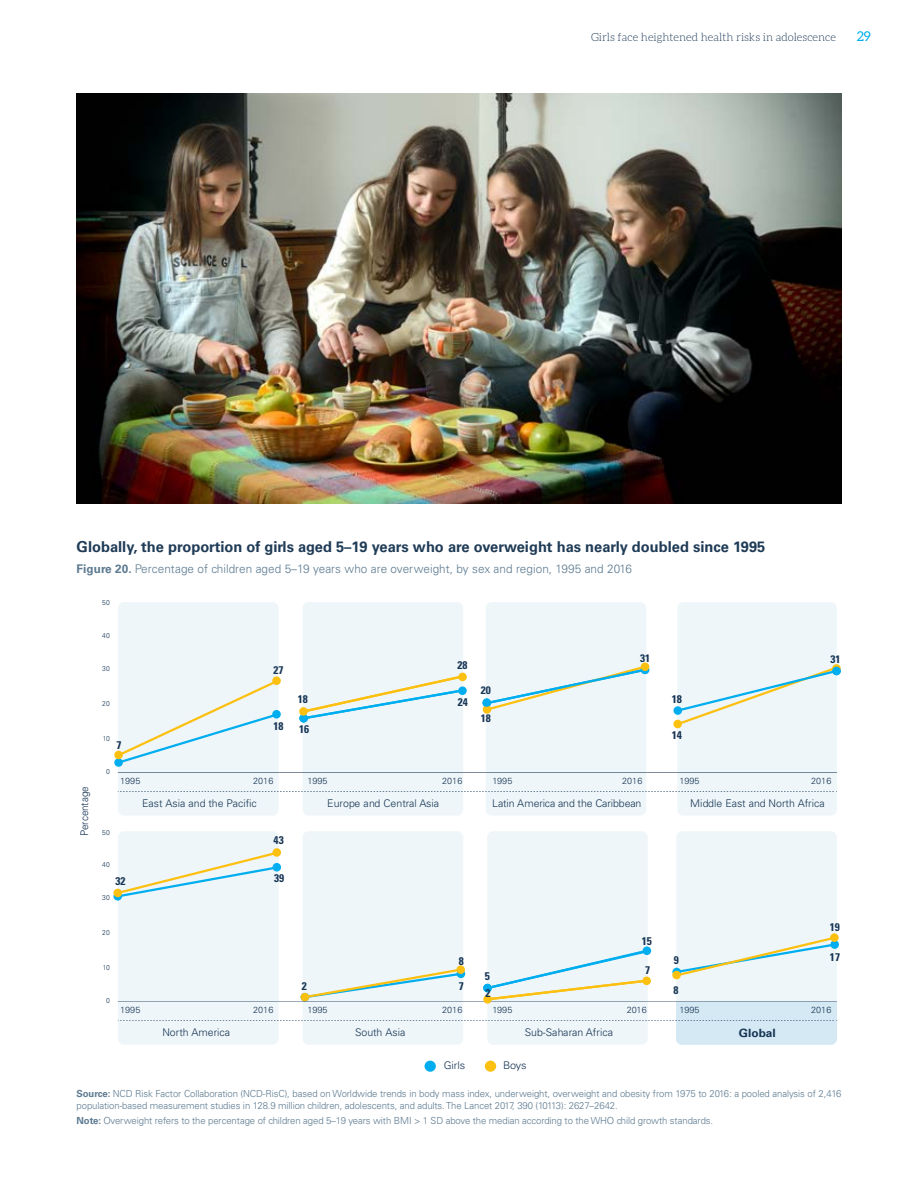
<style>
.page{position:relative;width:918px;height:1188px;background:#fff}
.page>*{position:absolute;margin:0;border:0;box-sizing:border-box;transform-origin:0 0}
.t1{font:700 15px "Univers LT Std";color:#1f3b56}
.t2{font:13.5px "Aleo";color:#00aeef}
.t3{font:300 12px "Univers LT Std";letter-spacing:.005em;color:#5c7a90}
.t4{font:700 11.4px "Univers LT Std";color:#163454;scale:1.04 1}
.t5{font:300 11.25px "Aleo";color:#1f3b56}
.t6{font:700 condensed 11.1px "Univers LT Std";color:#163454}
.t7{font:700 condensed 11.1px "Univers LT Std";color:#163454;scale:1.04 1}
.t8{font:700 condensed 10.8px "Univers LT Std";color:#163454;scale:1.04 1}
.t9{font:300 10.5px "Univers LT Std";color:#163454}
.t10{font:300 10.5px "Univers LT Std";color:#163454;scale:.94 1}
.t11{font:300 10.5px "Univers LT Std";color:#163454;scale:1.04 1}
.t12{font:300 9.75px/12px "Univers LT Std";letter-spacing:-.01em;color:#5c7a90}
.t13{font:300 8.85px "Univers LT Std";letter-spacing:-.005em;color:#163454}
.t14{font:300 6.9px "Univers LT Std";color:#163454}
.s1{font-weight:700}
</style>
<div class="page">
<img style="left:77px;top:94px;width:764px;height:409px">
<div style="left:676px;top:831px;width:161px;height:214px;background:#eff6f9;border-radius:6px"></div>
<div style="left:487px;top:831px;width:161px;height:214px;background:#eff6f9;border-radius:6px"></div>
<div style="left:303px;top:831px;width:160px;height:214px;background:#eff6f9;border-radius:6px"></div>
<div style="left:118px;top:831px;width:161px;height:214px;background:#eff6f9;border-radius:6px"></div>
<div style="left:677px;top:602px;width:160px;height:214px;background:#eff6f9;border-radius:6px"></div>
<div style="left:486px;top:602px;width:160px;height:214px;background:#eff6f9;border-radius:6px"></div>
<div style="left:303px;top:602px;width:160px;height:214px;background:#eff6f9;border-radius:6px"></div>
<div style="left:118px;top:602px;width:161px;height:214px;background:#eff6f9;border-radius:6px"></div>
<svg style="left:458px;top:686px;width:9px;height:9px"></svg>
<svg style="left:113px;top:892px;width:9px;height:9px"></svg>
<svg style="left:115px;top:851px;width:166px;height:48px"></svg>
<div style="left:113px;top:889px;width:9px;height:8px;background:#fcc011;border-radius:50%"></div>
<div style="left:273px;top:848px;width:8px;height:9px;background:#fcc011;border-radius:50%"></div>
<svg style="left:830px;top:940px;width:9px;height:9px"></svg>
<svg style="left:114px;top:758px;width:9px;height:9px"></svg>
<svg style="left:116px;top:682px;width:165px;height:83px"></svg>
<svg style="left:299px;top:714px;width:9px;height:9px"></svg>
<svg style="left:301px;top:674px;width:163px;height:47px"></svg>
<svg style="left:490px;top:665px;width:158px;height:46px"></svg>
<div style="left:641px;top:666px;width:8px;height:8px;background:#00aeef;border-radius:50%"></div>
<svg style="left:675px;top:668px;width:163px;height:59px"></svg>
<div style="left:674px;top:706px;width:8px;height:9px;background:#00aeef;border-radius:50%"></div>
<svg style="left:118px;top:937px;width:719px;height:108px"></svg>
<hr style="left:118px;top:1002px;width:719px;height:1px;background:#163454">
<svg style="left:118px;top:791px;width:719px;height:1px"></svg>
<div style="left:485px;top:1061px;width:11px;height:11px;background:#fcc011;border-radius:50%"></div>
<div style="left:425px;top:1061px;width:11px;height:11px;background:#00aeef;border-radius:50%"></div>
<div style="left:456px;top:965px;width:9px;height:9px;background:#fcc011;border-radius:50%"></div>
<div style="left:483px;top:995px;width:9px;height:9px;background:#fcc011;border-radius:50%"></div>
<div style="left:642px;top:977px;width:9px;height:8px;background:#fcc011;border-radius:50%"></div>
<div style="left:672px;top:971px;width:9px;height:8px;background:#fcc011;border-radius:50%"></div>
<div style="left:830px;top:933px;width:9px;height:9px;background:#fcc011;border-radius:50%"></div>
<hr style="left:118px;top:772px;width:719px;height:1px;background:#163454">
<div style="left:114px;top:751px;width:9px;height:8px;background:#fcc011;border-radius:50%"></div>
<div style="left:272px;top:676px;width:9px;height:9px;background:#fcc011;border-radius:50%"></div>
<div style="left:299px;top:707px;width:9px;height:9px;background:#fcc011;border-radius:50%"></div>
<div style="left:458px;top:673px;width:9px;height:8px;background:#fcc011;border-radius:50%"></div>
<div style="left:483px;top:705px;width:8px;height:9px;background:#fcc011;border-radius:50%"></div>
<div style="left:641px;top:662px;width:8px;height:9px;background:#fcc011;border-radius:50%"></div>
<div style="left:482px;top:698px;width:9px;height:9px;background:#00aeef;border-radius:50%"></div>
<div style="left:673px;top:720px;width:9px;height:8px;background:#fcc011;border-radius:50%"></div>
<svg style="left:832px;top:664px;width:9px;height:9px"></svg>
<div style="left:832px;top:667px;width:9px;height:8px;background:#00aeef;border-radius:50%"></div>
<p class="t5" style="left:591px;top:31px;width:246px">Girls face heightened health risks in adolescence</p>
<h2 class="t2" style="left:857px;top:28px;width:16px">29</h2>
<p class="t1" style="left:77px;top:538px;width:690px">Globally, the proportion of girls aged 5–19 years who are overweight has nearly doubled since 1995</p>
<p class="t3" style="left:77px;top:562px;width:557px"><span class="s1">Figure 20.</span> Percentage of children aged 5–19 years who are overweight, by sex and region, 1995 and 2016</p>
<p class="t14" style="left:102px;top:599px;width:9px">50</p>
<p class="t14" style="left:102px;top:631px;width:9px">40</p>
<p class="t14" style="left:102px;top:664px;width:9px">30</p>
<p class="t14" style="left:102px;top:699px;width:9px">20</p>
<p class="t14" style="left:103px;top:734px;width:9px">10</p>
<p class="t6" style="left:116px;top:738px;width:7px">7</p>
<p class="t14" style="left:106px;top:767px;width:5px">0</p>
<p class="t6" style="left:274px;top:663px;width:12px">27</p>
<p class="t6" style="left:274px;top:719px;width:12px">18</p>
<p class="t6" style="left:298px;top:692px;width:12px">18</p>
<p class="t6" style="left:299px;top:722px;width:12px">16</p>
<p class="t6" style="left:458px;top:658px;width:12px">28</p>
<p class="t6" style="left:458px;top:695px;width:12px">24</p>
<p class="t8" style="left:481px;top:683px;width:11px">20</p>
<p class="t8" style="left:481px;top:711px;width:11px">18</p>
<p class="t8" style="left:640px;top:651px;width:11px">31</p>
<p class="t7" style="left:672px;top:692px;width:11px">18</p>
<p class="t7" style="left:672px;top:728px;width:11px">14</p>
<p class="t8" style="left:831px;top:652px;width:11px">31</p>
<p class="t10" style="left:78px;top:836px;width:55px;rotate:-90deg">Percentage</p>
<p class="t13" style="left:120px;top:776px;width:22px">1995</p>
<p class="t13" style="left:253px;top:776px;width:22px">2016</p>
<p class="t13" style="left:307px;top:776px;width:22px">1995</p>
<p class="t13" style="left:442px;top:776px;width:22px">2016</p>
<p class="t13" style="left:492px;top:776px;width:22px">1995</p>
<p class="t13" style="left:622px;top:776px;width:22px">2016</p>
<p class="t13" style="left:679px;top:776px;width:22px">1995</p>
<p class="t13" style="left:811px;top:776px;width:22px">2016</p>
<p class="t14" style="left:102px;top:828px;width:9px">50</p>
<p class="t14" style="left:102px;top:861px;width:9px">40</p>
<p class="t6" style="left:115px;top:874px;width:12px">32</p>
<p class="t14" style="left:102px;top:894px;width:9px">30</p>
<p class="t14" style="left:102px;top:929px;width:9px">20</p>
<p class="t14" style="left:103px;top:963px;width:9px">10</p>
<p class="t14" style="left:106px;top:997px;width:5px">0</p>
<p class="t9" style="left:142px;top:797px;width:116px">East Asia and the Pacific</p>
<p class="t9" style="left:327px;top:797px;width:113px">Europe and Central Asia</p>
<p class="t6" style="left:274px;top:834px;width:12px">43</p>
<p class="t6" style="left:274px;top:872px;width:12px">39</p>
<p class="t6" style="left:459px;top:954px;width:7px">8</p>
<p class="t6" style="left:302px;top:979px;width:7px">2</p>
<p class="t6" style="left:459px;top:980px;width:7px">7</p>
<p class="t9" style="left:492px;top:797px;width:151px">Latin America and the Caribbean</p>
<p class="t9" style="left:690px;top:797px;width:136px">Middle East and North Africa</p>
<p class="t6" style="left:485px;top:970px;width:7px">5</p>
<p class="t6" style="left:485px;top:986px;width:7px">2</p>
<p class="t6" style="left:642px;top:934px;width:12px">15</p>
<p class="t6" style="left:645px;top:963px;width:7px">7</p>
<p class="t6" style="left:830px;top:920px;width:12px">19</p>
<p class="t6" style="left:674px;top:954px;width:7px">9</p>
<p class="t6" style="left:830px;top:951px;width:12px">17</p>
<p class="t6" style="left:674px;top:983px;width:7px">8</p>
<p class="t13" style="left:120px;top:1005px;width:22px">1995</p>
<p class="t13" style="left:253px;top:1005px;width:22px">2016</p>
<p class="t13" style="left:307px;top:1005px;width:22px">1995</p>
<p class="t13" style="left:442px;top:1005px;width:22px">2016</p>
<p class="t13" style="left:492px;top:1005px;width:22px">1995</p>
<p class="t13" style="left:627px;top:1005px;width:22px">2016</p>
<p class="t13" style="left:679px;top:1005px;width:22px">1995</p>
<p class="t13" style="left:811px;top:1005px;width:22px">2016</p>
<p class="t9" style="left:162px;top:1026px;width:69px">North America</p>
<p class="t9" style="left:355px;top:1026px;width:52px">South Asia</p>
<p class="t9" style="left:525px;top:1026px;width:90px">Sub-Saharan Africa</p>
<p class="t4" style="left:739px;top:1026px;width:37px">Global</p>
<p class="t11" style="left:444px;top:1059px;width:22px">Girls</p>
<p class="t11" style="left:503px;top:1059px;width:24px">Boys</p>
<p class="t12" style="left:77px;top:1088px;width:766px"><span class="s1">Source:</span> NCD Risk Factor Collaboration (NCD-RisC), based on Worldwide trends in body mass index, underweight, overweight and obesity from 1975 to 2016: a pooled analysis of 2,416 population-based measurement studies in 128.9 million children, adolescents, and adults. The Lancet 2017, 390 (10113): 2627–2642.</p>
<p class="t12" style="left:77px;top:1115px;width:638px"><span class="s1">Note:</span> Overweight refers to the percentage of children aged 5–19 years with BMI &gt; 1 SD above the median according to the WHO child growth standards.</p>
</div>
